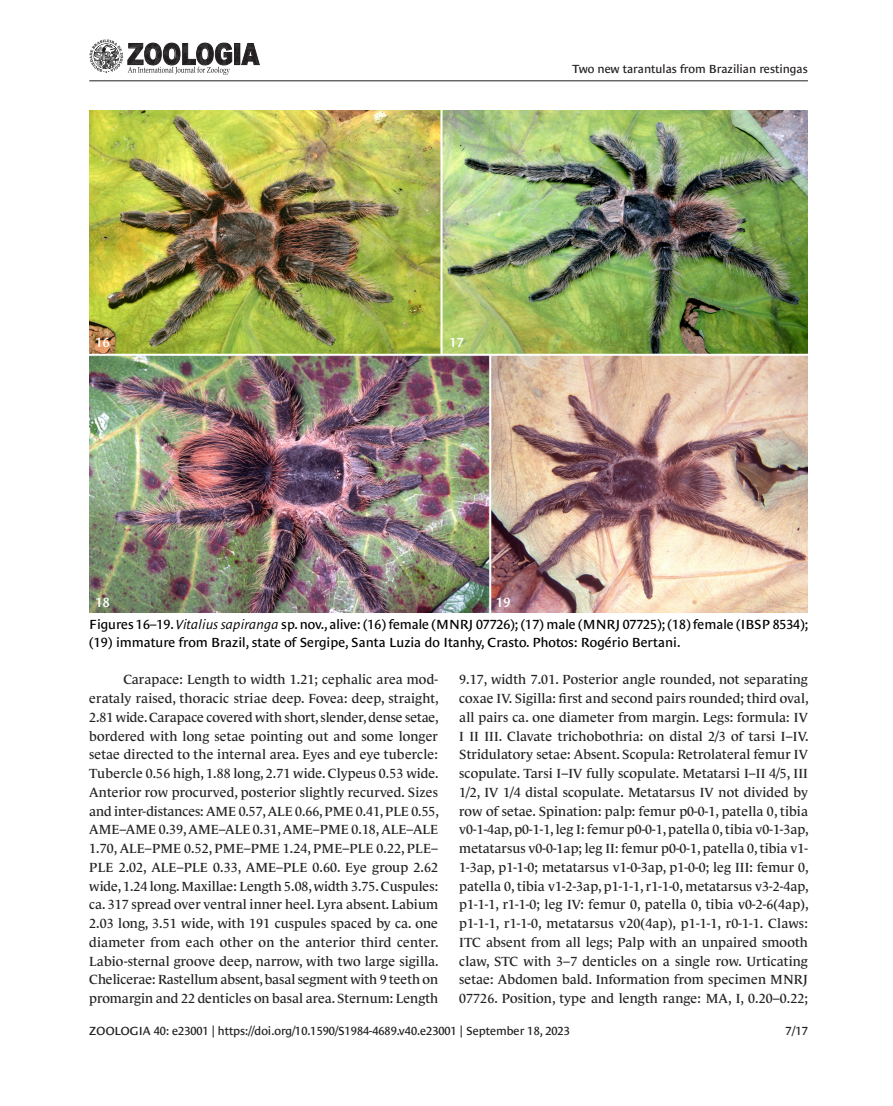
<style>
.page{position:relative;width:893px;height:1106px;background:#fff}
.page>*{position:absolute;margin:0;border:0;box-sizing:border-box;transform-origin:0 0}
.t1{font:13.5px/18.8px "Le Monde Journal Std";letter-spacing:.005em;color:#222;text-align:justify}
.Figure_caption{font:13.5px/18px "Le Monde Sans Std";letter-spacing:-.005em;color:#000}
.t2{font:600 13.5px "Le Monde Sans Std";color:#fff}
.t3{font:12px "Le Monde Sans Std";color:#231f20}
.s1{font-style:italic}
</style>
<div class="page">
<img style="left:89px;top:111px;width:719px;height:501px">
<hr style="left:89px;top:80px;width:719px;height:1px;background:#231f20">
<svg style="left:90px;top:39px;width:169px;height:36px"></svg>
<p class="t3" style="left:572px;top:62px;width:237px">Two new tarantulas from Brazilian restingas</p>
<p class="t2" style="left:96px;top:334px;width:15px">16</p>
<p class="t2" style="left:450px;top:334px;width:15px">17</p>
<p class="t2" style="left:96px;top:595px;width:15px">18</p>
<p class="t2" style="left:496px;top:595px;width:15px">19</p>
<p class="Figure_caption" style="left:89px;top:615px;width:720px">Figures 16–19. <span class="s1">Vitalius sapiranga</span> sp. nov., alive: (16) female (MNRJ 07726); (17) male (MNRJ 07725); (18) female (IBSP 8534); (19) immature from Brazil, state of Sergipe, Santa Luzia do Itanhy, Crasto. Photos: Rogério Bertani.</p>
<p class="t1" style="left:89px;top:670px;width:351px;text-indent:34px">Carapace: Length to width 1.21; cephalic area mod&shy;erataly raised, thoracic striae deep. Fovea: deep, straight, 2.81 wide. Carapace covered with short, slender, dense setae, bordered with long setae pointing out and some longer setae directed to the internal area. Eyes and eye tubercle:<br>Tubercle 0.56 high, 1.88 long, 2.71 wide. Clypeus 0.53 wide.<br>Anterior row procurved, posterior slightly recurved. Sizes and inter-distances: AME 0.57, ALE 0.66, PME 0.41, PLE 0.55, AME–AME 0.39, AME–ALE 0.31, AME–PME 0.18, ALE–ALE 1.70, ALE–PME 0.52, PME–PME 1.24, PME–PLE 0.22, PLE– PLE 2.02, ALE–PLE 0.33, AME–PLE 0.60. Eye group 2.62 wide, 1.24 long. Maxillae: Length 5.08, width 3.75. Cuspules: ca. 317 spread over ventral inner heel. Lyra absent. Labium 2.03 long, 3.51 wide, with 191 cuspules spaced by ca. one diameter from each other on the anterior third center.<br>Labio-sternal groove deep, narrow, with two large sigilla.<br>Chelicerae: Rastellum absent, basal segment with 9 teeth on promargin and 22 denticles on basal area. Sternum: Length</p>
<p class="t1" style="left:459px;top:670px;width:351px">9.17, width 7.01. Posterior angle rounded, not separating coxae IV. Sigilla: first and second pairs rounded; third oval, all pairs ca. one diameter from margin. Legs: formula: IV I II III. Clavate trichobothria: on distal 2/3 of tarsi I–IV.<br>Stridulatory setae: Absent. Scopula: Retrolateral femur IV scopulate. Tarsi I–IV fully scopulate. Metatarsi I–II 4/5, III 1/2, IV 1/4 distal scopulate. Metatarsus IV not divided by row of setae. Spination: palp: femur p0-0-1, patella 0, tibia v0-1-4ap, p0-1-1, leg I: femur p0-0-1, patella 0, tibia v0-1-3ap, metatarsus v0-0-1ap; leg II: femur p0-0-1, patella 0, tibia v1- 1-3ap, p1-1-0; metatarsus v1-0-3ap, p1-0-0; leg III: femur 0, patella 0, tibia v1-2-3ap, p1-1-1, r1-1-0, metatarsus v3-2-4ap, p1-1-1, r1-1-0; leg IV: femur 0, patella 0, tibia v0-2-6(4ap), p1-1-1, r1-1-0, metatarsus v20(4ap), p1-1-1, r0-1-1. Claws:<br>ITC absent from all legs; Palp with an unpaired smooth claw, STC with 3–7 denticles on a single row. Urticating setae: Abdomen bald. Information from specimen MNRJ 07726. Position, type and length range: MA, I, 0.20–0.22;</p>
<p class="t3" style="left:89px;top:1023px;width:482px">ZOOLOGIA 40: e23001 | https://doi.org/10.1590/S1984-4689.v40.e23001 | September 18, 2023</p>
<p class="t3" style="left:785px;top:1023px;width:24px">7/17</p>
</div>
